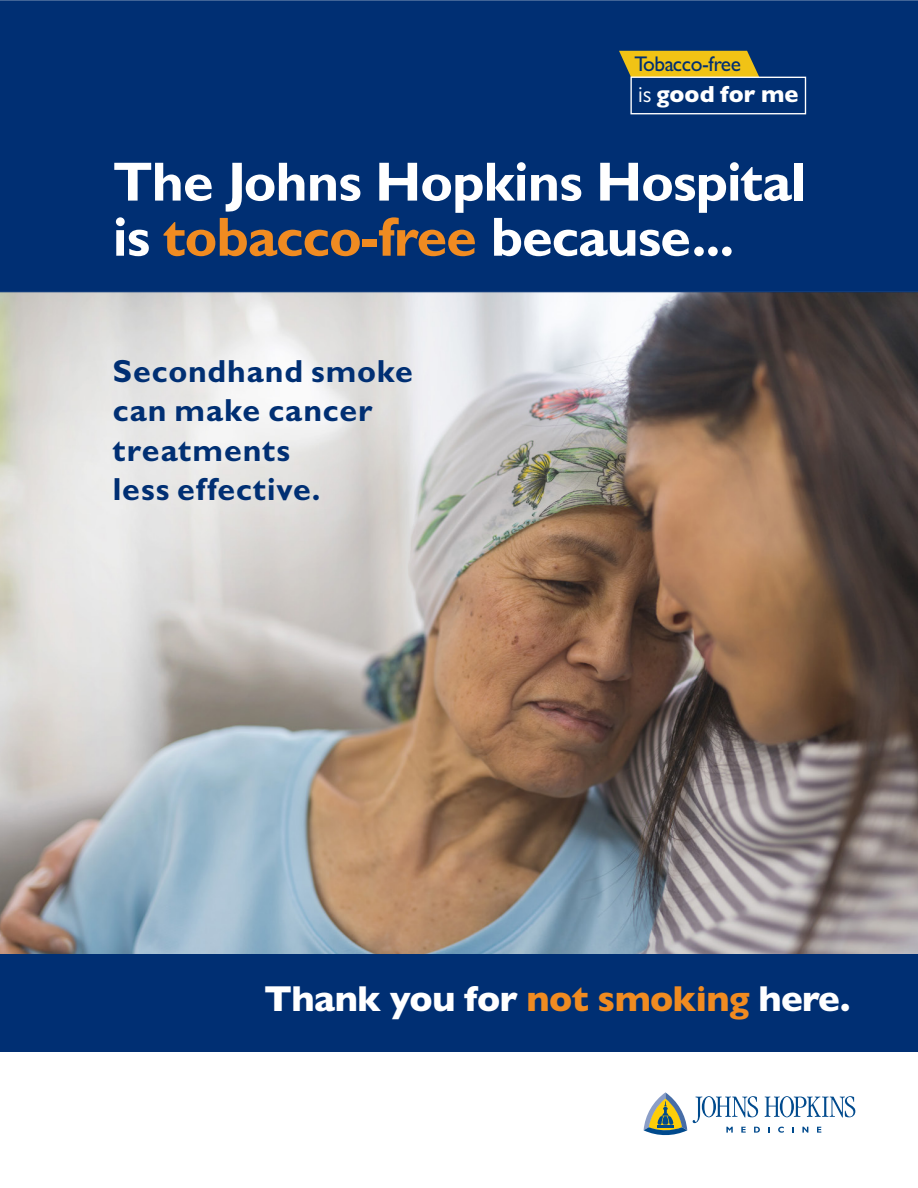
<style>
.page{position:relative;width:918px;height:1188px;background:#fff}
.page>*{position:absolute;margin:0;border:0;box-sizing:border-box;transform-origin:0 0}
.t1{font:700 55.5px/55.2px "Gill Sans MT Std";letter-spacing:-.02em;color:#fff}
.t2{font:800 36.45px "Gill Sans MT Std";letter-spacing:-.015em;color:#fff}
.copy_bold{font:700 32.1px/39.3px "Gill Sans MT Std";letter-spacing:.025em;color:#002f73}
.t3{font:800 23.55px "Gill Sans MT Std";color:#fff}
.t4{font:500 21.3px "Gill Sans MT Std";letter-spacing:-.02em;color:#002f73}
.s1{font-weight:400}
.s2{color:#f08b21}
</style>
<div class="page">
<img style="left:0;top:292px;width:918px;height:662px">
<div style="left:0;top:954px;width:918px;height:98px;background:#002f73"></div>
<div style="left:0;top:1px;width:918px;height:291px;background:#002f73"></div>
<svg style="left:619px;top:51px;width:140px;height:26px;background:#dcb720"></svg>
<div style="left:631px;top:77px;width:174px;height:37px;background:#002f73"></div>
<div style="left:630px;top:77px;width:176px;height:37px;border:1px solid #fff"></div>
<svg style="left:643px;top:1092px;width:212px;height:44px"></svg>
<p class="t4" style="left:634px;top:51px;width:108px">Tobacco-free</p>
<p class="t3" style="left:638px;top:80px;width:162px"><span class="s1">is</span> good for me</p>
<h1 class="t1" style="left:113px;top:153px;width:694px">The Johns Hopkins Hospital is <span class="s2">tobacco-free</span> because...</h1>
<p class="copy_bold" style="left:113px;top:351px;width:302px">Secondhand smoke can make cancer treatments<br>less effective.</p>
<p class="t2" style="left:264px;top:977px;width:588px">Thank you for <span class="s2">not smoking</span> here.</p>
</div>
